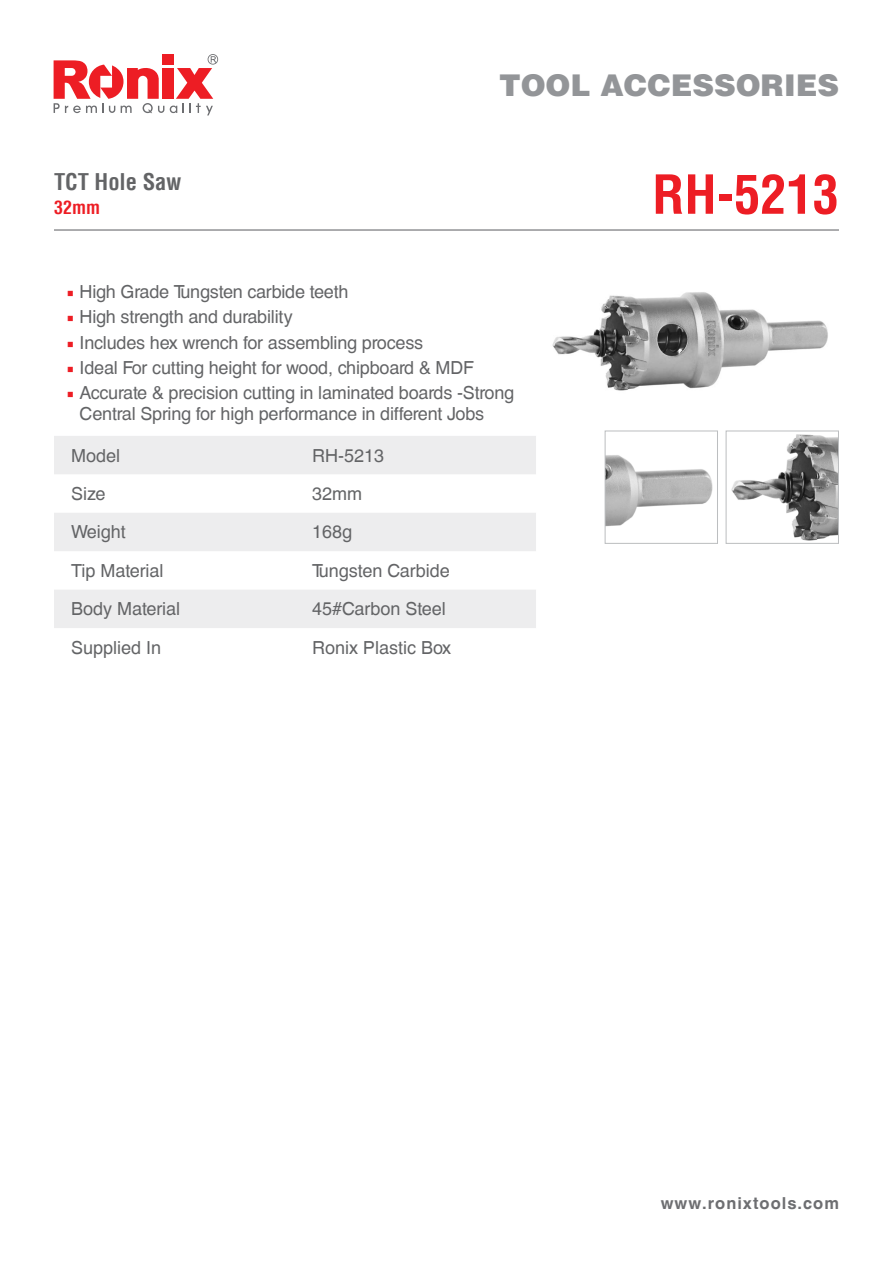
<style>
.page{position:relative;width:893px;height:1263px;background:#fff}
.page>*{position:absolute;margin:0;border:0;box-sizing:border-box;transform-origin:0 0}
.t1{font:700 condensed 52.5px "Helvetica LT";color:#ed1d24}
.t2{font:900 30px "Helvetica LT";color:#939598}
.t3{font:700 condensed 22.5px "Helvetica LT";color:#636466}
.t4{font:18px/21px "Helvetica CE";letter-spacing:-.01em;color:#636466}
.t5{font:700 condensed 18px "Helvetica LT";color:#ed1d24}
.t6{font:700 16.5px "Helvetica CE";letter-spacing:.06em;color:#6d6e71}
.s1{font-family:"Minion Pro";color:#ed1d24}
</style>
<div class="page">
<svg style="left:170px;top:54px;width:48px;height:61px"></svg>
<div style="left:162px;top:68px;width:11px;height:31px;background:#ed1d24"></div>
<svg style="left:54px;top:60px;width:110px;height:53px"></svg>
<div style="left:162px;top:54px;width:11px;height:11px;background:#ed1d24"></div>
<svg style="left:54px;top:436px;width:482px;height:192px;fill:#ededee"></svg>
<hr style="left:54px;top:229px;width:785px;height:2px;background:#6d6e71">
<img style="left:552px;top:292px;width:276px;height:99px">
<img style="left:731px;top:434px;width:106px;height:107px">
<div style="left:726px;top:430px;width:113px;height:114px;border:1px solid #bcbec0"></div>
<img style="left:607px;top:455px;width:106px;height:71px">
<div style="left:605px;top:430px;width:113px;height:114px;border:1px solid #bcbec0"></div>
<p class="t3" style="left:54px;top:167px;width:129px">TCT Hole Saw</p>
<p class="t5" style="left:54px;top:196px;width:48px">32mm</p>
<h2 class="t2" style="left:499px;top:65px;width:341px">TOOL ACCESSORIES</h2>
<h1 class="t1" style="left:652px;top:162px;width:188px">RH-5213</h1>
<p class="t4" style="left:67px;top:281px;width:283px"><span class="s1">■</span> High Grade Tungsten carbide teeth</p>
<p class="t4" style="left:67px;top:307px;width:228px"><span class="s1">■</span> High strength and durability</p>
<p class="t4" style="left:67px;top:332px;width:358px"><span class="s1">■</span> Includes hex wrench for assembling process</p>
<p class="t4" style="left:67px;top:357px;width:409px"><span class="s1">■</span> Ideal For cutting height for wood, chipboard &amp; MDF</p>
<p class="t4" style="left:80px;top:382px;width:436px;text-indent:-13px"><span class="s1">■</span> Accurate &amp; precision cutting in laminated boards -Strong<br>Central Spring for high performance in different Jobs</p>
<p class="t4" style="left:71px;top:445px;width:51px">Model</p>
<p class="t4" style="left:312px;top:445px;width:74px">RH-5213</p>
<p class="t4" style="left:71px;top:483px;width:36px">Size</p>
<p class="t4" style="left:312px;top:483px;width:52px">32mm</p>
<p class="t4" style="left:71px;top:522px;width:56px">Weight</p>
<p class="t4" style="left:312px;top:522px;width:42px">168g</p>
<p class="t4" style="left:71px;top:560px;width:94px">Tip Material</p>
<p class="t4" style="left:312px;top:560px;width:139px">Tungsten Carbide</p>
<p class="t4" style="left:71px;top:599px;width:111px">Body Material</p>
<p class="t4" style="left:312px;top:599px;width:135px">45#Carbon Steel</p>
<p class="t4" style="left:71px;top:637px;width:92px">Supplied In</p>
<p class="t4" style="left:312px;top:637px;width:141px">Ronix Plastic Box</p>
<p class="t6" style="left:661px;top:1193px;width:180px">www.ronixtools.com</p>
</div>
